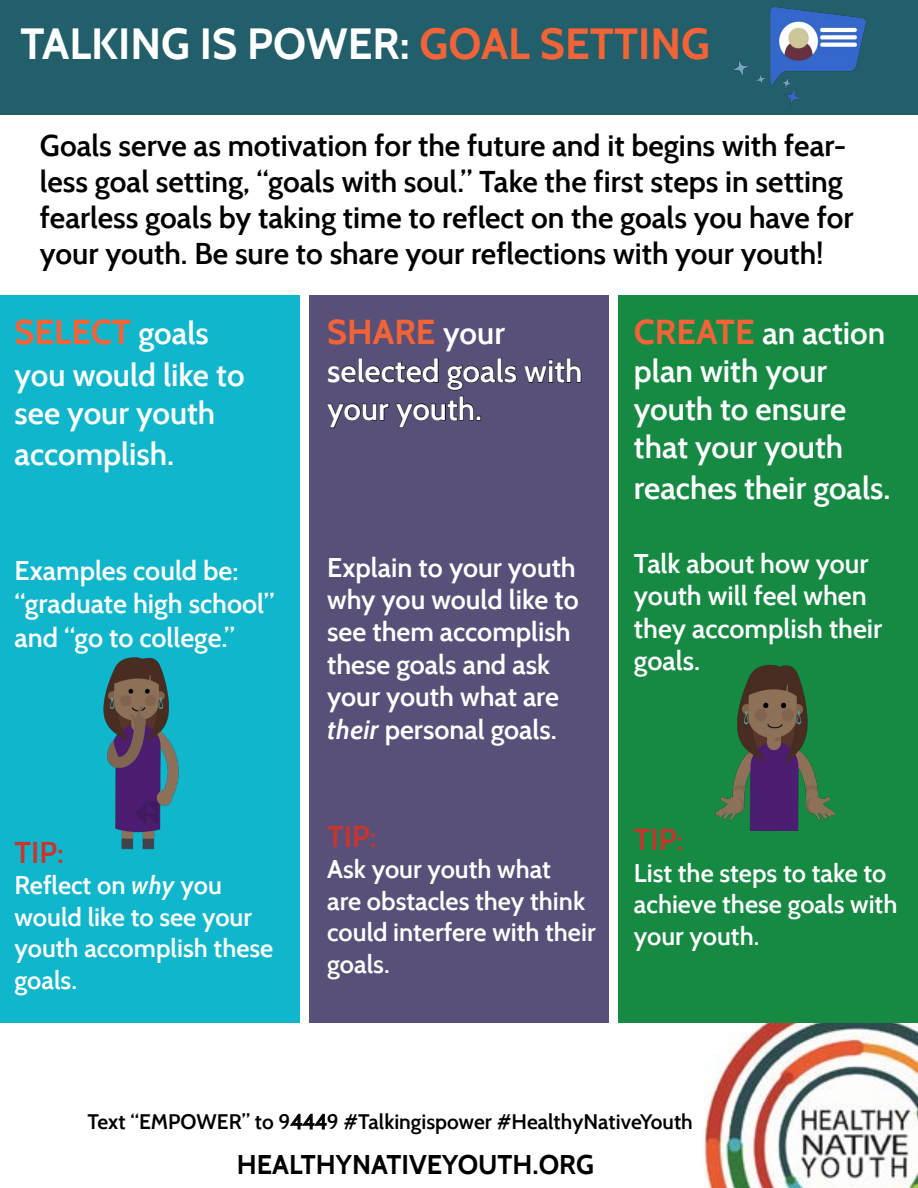
<style>
.page{position:relative;width:918px;height:1188px;background:#fff}
.page>*{position:absolute;margin:0;border:0;box-sizing:border-box;transform-origin:0 0}
.t1{font:700 43.5px "Cabin";color:#fff}
.t2{font:700 34.5px "Cabin";color:#f26337}
.t3{font:600 31.5px/37.8px "Cabin";color:#fff}
.t4{font:600 30px/36px "Cabin";color:#000}
.t5{font:600 30px "Cabin";color:#cb342d}
.t6{font:600 27px/32.4px "Cabin";color:#fff}
.t7{font:700 27px "Cabin";color:#000}
.t8{font:600 25.5px/31.5px "Cabin";color:#fff}
.t9{font:600 21px "Cabin";color:#000}
.s1{color:#f26337}
.s2{font-weight:600;font-size:31.5px;color:#fff}
.s3{font-style:italic}
.s4{font-weight:700;font-size:34.5px;color:#f26337}
.s5{font-weight:400}
</style>
<div class="page">
<img style="left:703px;top:1023px;width:215px;height:165px">
<div style="left:0;top:296px;width:299px;height:727px;background:#10b6cb"></div>
<div style="left:0;top:0;width:918px;height:114px;background:#225f6a"></div>
<div style="left:309px;top:296px;width:300px;height:727px;background:#585078"></div>
<div style="left:619px;top:296px;width:299px;height:727px;background:#168943"></div>
<svg style="left:524px;top:358px;width:58px;height:25px"></svg>
<svg style="left:327px;top:358px;width:190px;height:70px"></svg>
<img style="left:103px;top:657px;width:76px;height:193px">
<img style="left:715px;top:664px;width:120px;height:167px">
<img style="left:733px;top:7px;width:133px;height:98px">
<h1 class="t1" style="left:21px;top:18px;width:691px">TALKING IS POWER: <span class="s1">GOAL SETTING</span></h1>
<p class="t4" style="left:40px;top:128px;width:815px">Goals serve as motivation for the future and it begins with fear&shy;less goal setting, “goals with soul.” Take the first steps in setting fearless goals by taking time to reflect on the goals you have for your youth. Be sure to share your reflections with your youth!</p>
<p class="t2" style="left:15px;top:311px;width:196px">SELECT <span class="s2">goals</span></p>
<p class="t3" style="left:15px;top:356px;width:232px">you would like to see your youth</p>
<p class="t3" style="left:15px;top:435px;width:161px">accomplish.</p>
<p class="t6" style="left:15px;top:554px;width:261px;line-height:33.3px">Examples could be: “graduate high school” and “go to college.”</p>
<p class="t5" style="left:15px;top:834px;width:51px">TIP:</p>
<p class="t8" style="left:15px;top:869px;width:260px">Reflect on <span class="s3">why</span> you would like to see your youth accomplish these goals.</p>
<p class="t2" style="left:327px;top:311px;width:179px">SHARE <span class="s2">your</span></p>
<p class="t3" style="left:327px;top:352px;width:257px">selected goals with your youth.</p>
<p class="t6" style="left:327px;top:551px;width:253px">Explain to your youth why you would like to see them accomplish these goals and ask your youth what are <span class="s3">their</span> personal goals.</p>
<p class="t5" style="left:327px;top:818px;width:51px">TIP:</p>
<p class="t8" style="left:327px;top:853px;width:270px">Ask your youth what<br>are obstacles they think could interfere with their goals.</p>
<p class="t3" style="left:634px;top:314px;width:253px"><span class="s4">CREATE</span> an action plan with your youth to ensure that your youth</p>
<p class="t3" style="left:634px;top:469px;width:258px">reaches their goals.</p>
<p class="t6" style="left:634px;top:547px;width:250px">Talk about how your youth will feel when they accomplish their goals.</p>
<p class="t5" style="left:634px;top:821px;width:51px">TIP:</p>
<p class="t8" style="left:634px;top:857px;width:265px">List the steps to take to achieve these goals with your youth.</p>
<p class="t9" style="left:87px;top:1109px;width:607px">Text “EMPOWER” to 9<span class="s5">444</span>9 #Talkingispower #HealthyNativeYouth</p>
<p class="t7" style="left:237px;top:1148px;width:359px">HEALTHYNATIVEYOUTH.ORG</p>
</div>
